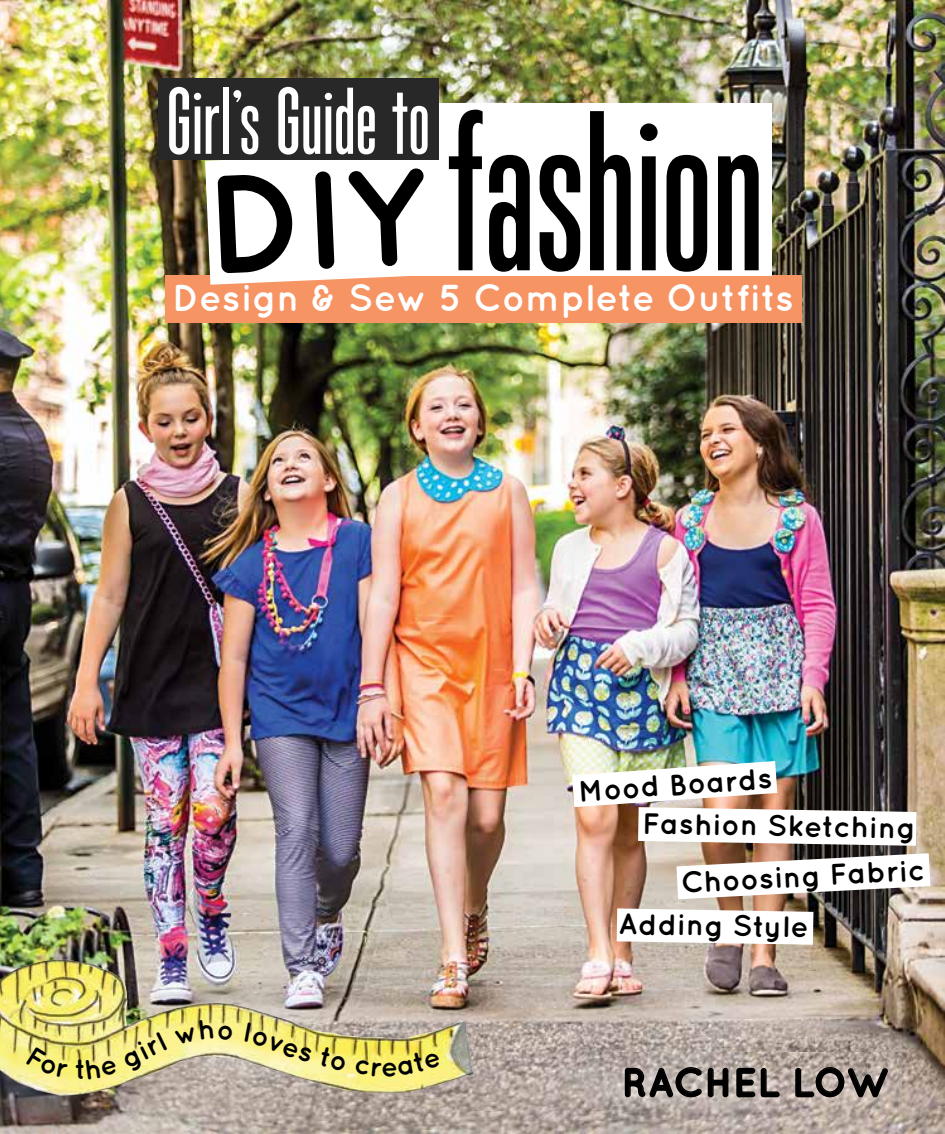
<style>
.page{position:relative;width:945px;height:1134px;background:#fff}
.page>*{position:absolute;margin:0;border:0;box-sizing:border-box;transform-origin:0 0}
.t1{font:227.5px "Filmotype Giant";letter-spacing:-.015em;color:#000}
.t2{font:94.5px "Filmotype Giant";letter-spacing:-.015em;color:#fff}
.t3{font:700 40.07px "Quicksand";letter-spacing:.005em;color:#000}
.t4{font:700 37.45px "Quicksand";letter-spacing:-.005em;color:#fff}
.t5{font:700 29.75px "Quicksand";color:#000}
.t6{font:700 28px "Quicksand";color:#000}
</style>
<div class="page">
<img style="left:0;top:0;width:945px;height:1134px">
<img style="left:572px;top:761px;width:345px;height:85px">
<svg style="left:676px;top:853px;width:254px;height:46px"></svg>
<svg style="left:617px;top:908px;width:196px;height:37px"></svg>
<img style="left:0;top:960px;width:474px;height:136px">
<img style="left:610px;top:1053px;width:291px;height:58px">
<svg style="left:624px;top:1066px;width:105px;height:32px;background:#9b938e"></svg>
<svg style="left:736px;top:1067px;width:44px;height:32px"></svg>
<svg style="left:795px;top:1066px;width:93px;height:36px;background:#a19690"></svg>
<div style="left:165px;top:275px;width:637px;height:47px;background:#f79464"></div>
<div style="left:403px;top:104px;width:369px;height:172px;background:#fff"></div>
<div style="left:158px;top:78px;width:280px;height:82px;background:#292829"></div>
<svg style="left:26px;top:1047px;width:42px;height:31px"></svg>
<svg style="left:86px;top:1032px;width:82px;height:47px;background:#eae185"></svg>
<svg style="left:175px;top:1019px;width:58px;height:26px;background:#f6ed8d"></svg>
<svg style="left:245px;top:1023px;width:68px;height:40px;background:#eee484"></svg>
<svg style="left:319px;top:1047px;width:27px;height:24px"></svg>
<svg style="left:355px;top:1052px;width:86px;height:25px;background:#f5eb72"></svg>
<svg style="left:205px;top:160px;width:203px;height:125px"></svg>
<h2 class="t2" style="left:166px;top:72px;width:266px">Girl’s Guide to</h2>
<h1 class="t1" style="left:448px;top:72px;width:319px">fashion</h1>
<p class="t4" style="left:172px;top:276px;width:623px">Design &amp; Sew 5 Complete Outfits</p>
<p class="t5" style="left:577px;top:774px;width:195px;rotate:-4deg">Mood Boards</p>
<p class="t5" style="left:643px;top:805px;width:275px;rotate:1deg">Fashion Sketching</p>
<p class="t5" style="left:680px;top:865px;width:246px;rotate:-3deg">Choosing Fabric</p>
<p class="t5" style="left:619px;top:906px;width:192px;rotate:1deg">Adding Style</p>
<p class="t6" style="left:75px;top:1053px;width:13px">t</p>
<h3 class="t3" style="left:622px;top:1059px;width:270px">RACHEL LOW</h3>
</div>
